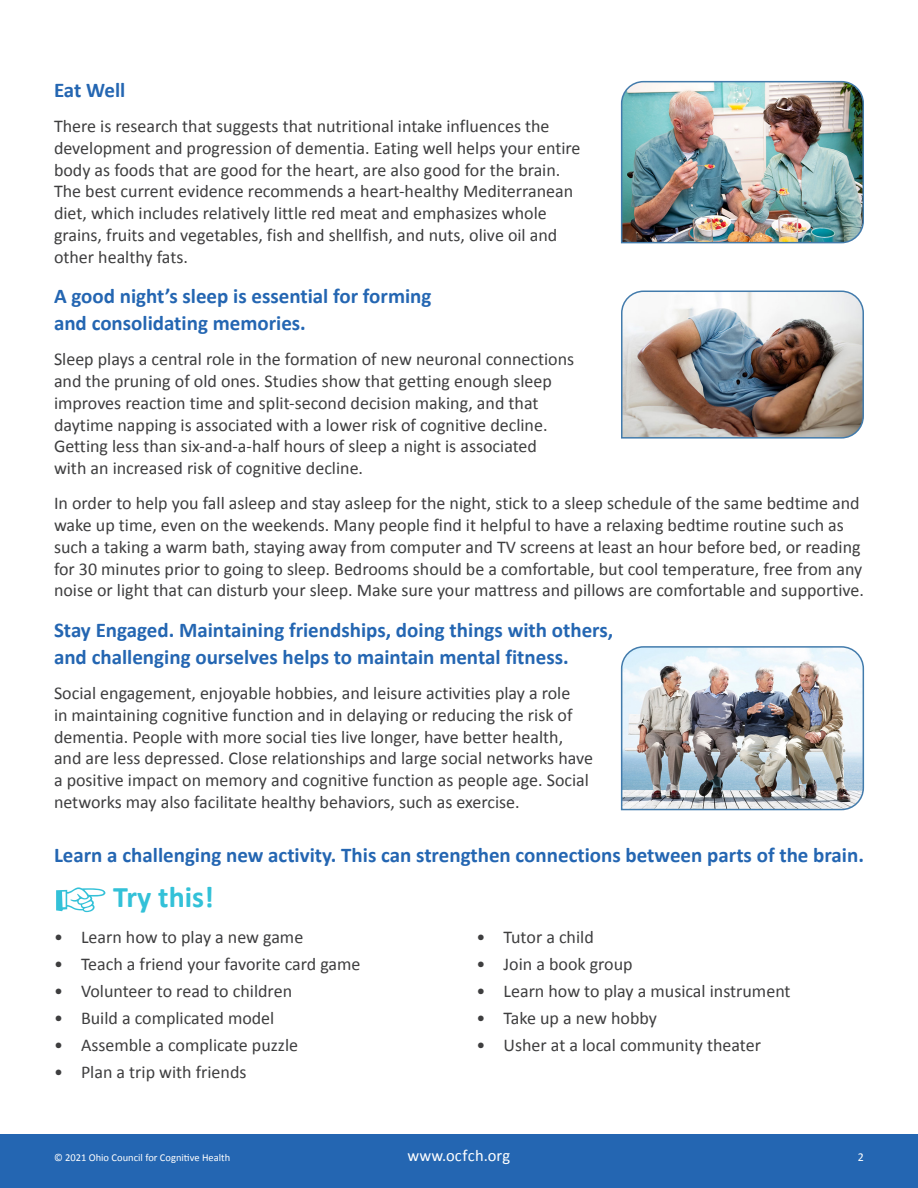
<style>
.page{position:relative;width:918px;height:1188px;background:#fff}
.page>*{position:absolute;margin:0;border:0;box-sizing:border-box;transform-origin:0 0}
.Start_Here___Try_Thi{font:700 30px "Calibri";color:#33c1d8}
.Subheads{font:700 21px/27px "Calibri";color:#2466b2}
.Body{font:18px/21.8px "Calibri";color:#3e3e3f}
.t1{font:16.5px "Calibri";letter-spacing:.005em;color:#fff}
.t2{font:12px "Calibri";color:#fff}
.t3{font:10.5px "Calibri";color:#fff}
</style>
<div class="page">
<div style="left:0;top:1134px;width:918px;height:54px;background:#2466b2"></div>
<img style="left:620px;top:80px;width:244px;height:164px">
<img style="left:621px;top:290px;width:243px;height:149px">
<img style="left:620px;top:646px;width:245px;height:165px">
<p class="Subheads" style="left:54px;top:75px;width:73px">Eat Well</p>
<p class="Body" style="left:54px;top:114px;width:528px">There is research that suggests that nutritional intake influences the development and progression of dementia. Eating well helps your entire body as foods that are good for the heart, are also good for the brain.<br>The best current evidence recommends a heart-healthy Mediterranean diet, which includes relatively little red meat and emphasizes whole grains, fruits and vegetables, fish and shellfish, and nuts, olive oil and other healthy fats.</p>
<p class="Subheads" style="left:54px;top:282px;width:379px">A good night’s sleep is essential for forming and consolidating memories.</p>
<p class="Body" style="left:54px;top:348px;width:522px">Sleep plays a central role in the formation of new neuronal connections and the pruning of old ones. Studies show that getting enough sleep improves reaction time and split-second decision making, and that daytime napping is associated with a lower risk of cognitive decline.<br>Getting less than six-and-a-half hours of sleep a night is associated<br>with an increased risk of cognitive decline.</p>
<p class="Body" style="left:54px;top:492px;width:812px">In order to help you fall asleep and stay asleep for the night, stick to a sleep schedule of the same bedtime and wake up time, even on the weekends. Many people find it helpful to have a relaxing bedtime routine such as such a taking a warm bath, staying away from computer and TV screens at least an hour before bed, or reading for 30 minutes prior to going to sleep. Bedrooms should be a comfortable, but cool temperature, free from any noise or light that can disturb your sleep. Make sure your mattress and pillows are comfortable and supportive.</p>
<p class="Subheads" style="left:54px;top:615px;width:561px">Stay Engaged. Maintaining friendships, doing things with others, and challenging ourselves helps to maintain mental fitness.</p>
<p class="Body" style="left:54px;top:681px;width:541px">Social engagement, enjoyable hobbies, and leisure activities play a role<br>in maintaining cognitive function and in delaying or reducing the risk of dementia. People with more social ties live longer, have better health, and are less depressed. Close relationships and large social networks have a positive impact on memory and cognitive function as people age. Social networks may also facilitate healthy behaviors, such as exercise.</p>
<p class="Subheads" style="left:54px;top:840px;width:811px">Learn a challenging new activity. This can strengthen connections between parts of the brain.</p>
<p class="Start_Here___Try_Thi" style="left:54px;top:879px;width:161px">☞ Try this!</p>
<p class="Body" style="left:54px;top:925px;width:251px">• Learn how to play a new game</p>
<p class="Body" style="left:54px;top:952px;width:308px">• Teach a friend your favorite card game</p>
<p class="Body" style="left:54px;top:979px;width:240px">• Volunteer to read to children</p>
<p class="Body" style="left:54px;top:1006px;width:222px">• Build a complicated model</p>
<p class="Body" style="left:54px;top:1033px;width:246px">• Assemble a complicate puzzle</p>
<p class="Body" style="left:54px;top:1061px;width:194px">• Plan a trip with friends</p>
<p class="Body" style="left:477px;top:925px;width:119px">• Tutor a child</p>
<p class="Body" style="left:477px;top:952px;width:158px">• Join a book group</p>
<p class="Body" style="left:477px;top:979px;width:316px">• Learn how to play a musical instrument</p>
<p class="Body" style="left:477px;top:1006px;width:182px">• Take up a new hobby</p>
<p class="Body" style="left:477px;top:1033px;width:286px">• Usher at a local community theater</p>
<p class="t3" style="left:54px;top:1151px;width:178px">© 2021 Ohio Council for Cognitive Health</p>
<p class="t1" style="left:408px;top:1145px;width:104px">www.ocfch.org</p>
<p class="t2" style="left:858px;top:1149px;width:8px">2</p>
</div>
